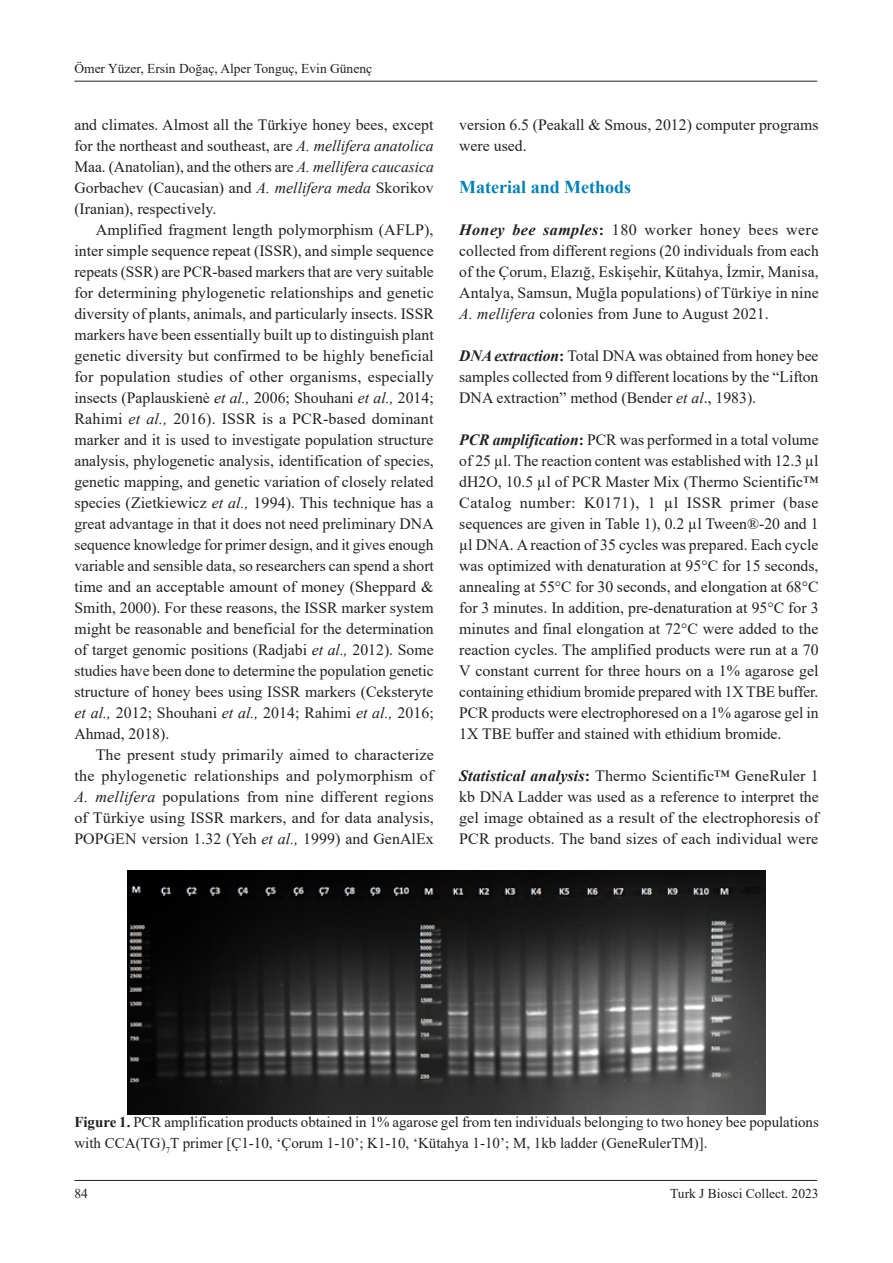
<style>
.page{position:relative;width:893px;height:1263px;background:#fff}
.page>*{position:absolute;margin:0;border:0;box-sizing:border-box;transform-origin:0 0}
.MetinAnaBaslik{font:700 18px "Times New Roman";color:#0082bb}
.AnaMetin{font:15.75px/21px "Times New Roman";color:#231f20;text-align:justify}
.AnaMetin-2{font:15px/21px "Times New Roman";color:#231f20}
.t1{font:13.5px "Times New Roman";color:#231f20}
.s1{font-style:italic}
.s2{font-weight:700;font-style:italic}
.s3{font-weight:700}
</style>
<div class="page">
<hr style="left:74px;top:81px;width:743px;height:1px;background:#231f20">
<hr style="left:74px;top:1180px;width:743px;height:1px;background:#231f20">
<img style="left:128px;top:870px;width:637px;height:244px">
<p class="t1" style="left:74px;top:59px;width:299px">Ömer Yüzer, Ersin Doğaç, Alper Tonguç, Evin Günenç</p>
<p class="AnaMetin" style="left:74px;top:114px;width:361px">and climates. Almost all the Türkiye honey bees, except for the northeast and southeast, are <span class="s1">A. mellifera anatolica </span>Maa. (Anatolian), and the others are <span class="s1">A. mellifera caucasica </span>Gorbachev (Caucasian) and <span class="s1">A. mellifera meda</span> Skorikov (Iranian), respectively.</p>
<p class="AnaMetin" style="left:74px;top:219px;width:361px;text-indent:21px">Amplified fragment length polymorphism (AFLP), inter simple sequence repeat (ISSR), and simple sequence repeats (SSR) are PCR-based markers that are very suitable for determining phylogenetic relationships and genetic diversity of plants, animals, and particularly insects. ISSR markers have been essentially built up to distinguish plant genetic diversity but confirmed to be highly beneficial for population studies of other organisms, especially insects (Paplauskienė <span class="s1">et al.,</span> 2006; Shouhani <span class="s1">et al.,</span> 2014; Rahimi <span class="s1">et al.,</span> 2016). ISSR is a PCR-based dominant marker and it is used to investigate population structure analysis, phylogenetic analysis, identification of species, genetic mapping, and genetic variation of closely related species (Zietkiewicz <span class="s1">et al.,</span> 1994). This technique has a great advantage in that it does not need preliminary DNA sequence knowledge for primer design, and it gives enough variable and sensible data, so researchers can spend a short time and an acceptable amount of money (Sheppard &amp; Smith, 2000). For these reasons, the ISSR marker system might be reasonable and beneficial for the determination of target genomic positions (Radjabi <span class="s1">et al.,</span> 2012). Some studies have been done to determine the population genetic structure of honey bees using ISSR markers (Ceksteryte <span class="s1">et al.,</span> 2012; Shouhani <span class="s1">et al.,</span> 2014; Rahimi <span class="s1">et al.,</span> 2016; Ahmad, 2018).</p>
<p class="AnaMetin" style="left:74px;top:744px;width:361px;text-indent:21px">The present study primarily aimed to characterize the phylogenetic relationships and polymorphism of <span class="s1">A. mellifera</span> populations from nine different regions of Türkiye using ISSR markers, and for data analysis, POPGEN version 1.32 (Yeh <span class="s1">et al.,</span> 1999) and GenAlEx</p>
<p class="AnaMetin" style="left:459px;top:114px;width:361px">version 6.5 (Peakall &amp; Smous, 2012) computer programs were used.</p>
<p class="MetinAnaBaslik" style="left:459px;top:174px;width:173px">Material and Methods</p>
<p class="AnaMetin" style="left:459px;top:219px;width:361px"><span class="s2">Honey bee samples</span><span class="s3">:</span> 180 worker honey bees were collected from different regions (20 individuals from each of the Çorum, Elazığ, Eskişehir, Kütahya, İzmir, Manisa, Antalya, Samsun, Muğla populations) of Türkiye in nine <span class="s1">A. mellifera</span> colonies from June to August 2021.</p>
<p class="AnaMetin" style="left:459px;top:345px;width:361px"><span class="s2">DNA extraction</span><span class="s3">:</span> Total DNA was obtained from honey bee samples collected from 9 different locations by the “Lifton DNA extraction” method (Bender <span class="s1">et al</span>., 1983).</p>
<p class="AnaMetin" style="left:459px;top:429px;width:361px"><span class="s2">PCR amplification</span><span class="s3">:</span> PCR was performed in a total volume of 25 µl. The reaction content was established with 12.3 µl dH2O, 10.5 µl of PCR Master Mix (Thermo Scientific™ Catalog number: K0171), 1 µl ISSR primer (base sequences are given in Table 1), 0.2 µl Tween®-20 and 1 µl DNA. A reaction of 35 cycles was prepared. Each cycle was optimized with denaturation at 95°C for 15 seconds, annealing at 55°C for 30 seconds, and elongation at 68°C for 3 minutes. In addition, pre-denaturation at 95°C for 3 minutes and final elongation at 72°C were added to the reaction cycles. The amplified products were run at a 70<br>V constant current for three hours on a 1% agarose gel containing ethidium bromide prepared with 1X TBE buffer.<br>PCR products were electrophoresed on a 1% agarose gel in 1X TBE buffer and stained with ethidium bromide.</p>
<p class="AnaMetin" style="left:459px;top:765px;width:361px"><span class="s2">Statistical analysis</span><span class="s3">:</span> Thermo Scientific™ GeneRuler 1 kb DNA Ladder was used as a reference to interpret the gel image obtained as a result of the electrophoresis of PCR products. The band sizes of each individual were</p>
<p class="AnaMetin-2" style="left:74px;top:1111px;width:746px"><span class="s3">Figure 1.</span> PCR amplification products obtained in 1% agarose gel from ten individuals belonging to two honey bee populations with CCA(TG)<sub>7</sub>T primer [Ç1-10, ‘Çorum 1-10’; K1-10, ‘Kütahya 1-10’; M, 1kb ladder (GeneRulerTM)].</p>
<p class="t1" style="left:74px;top:1184px;width:15px">84</p>
<p class="t1" style="left:670px;top:1184px;width:150px">Turk J Biosci Collect. 2023</p>
</div>
